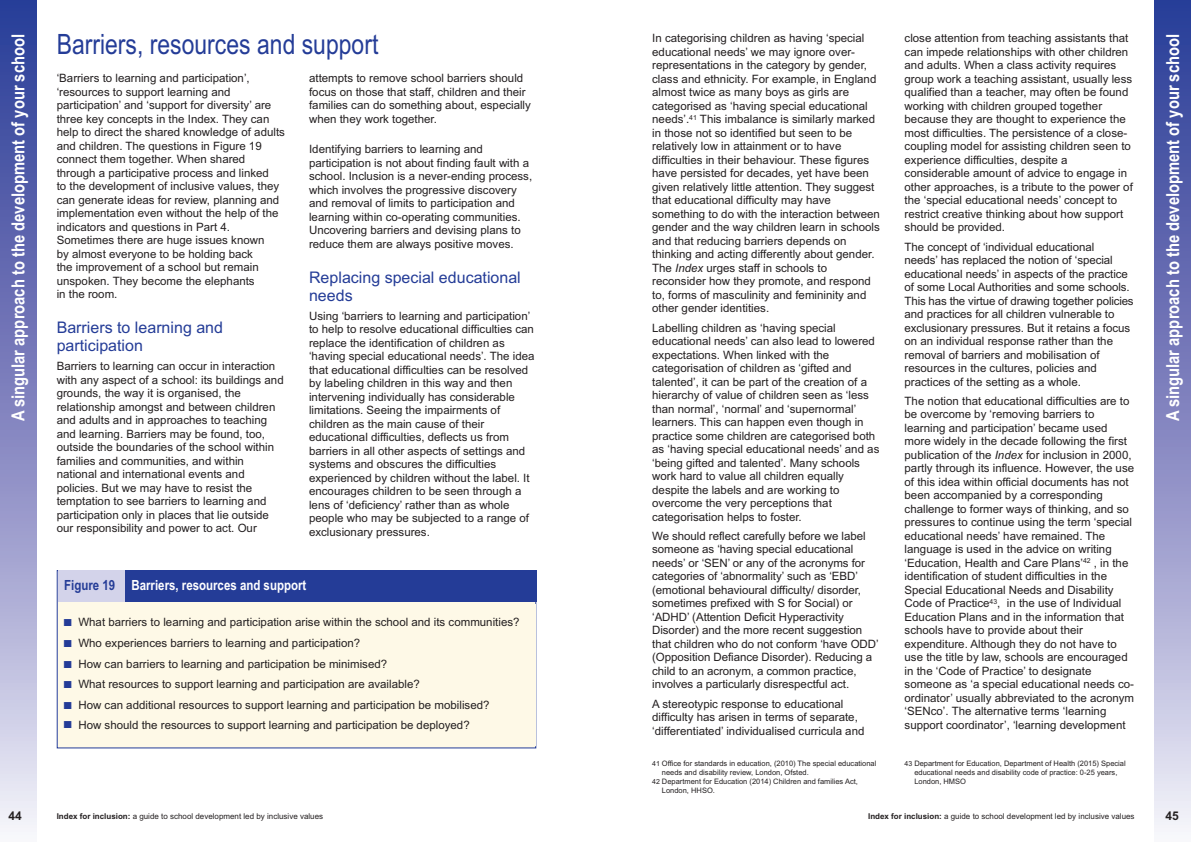
<style>
.page{position:relative;width:1191px;height:842px;background:#fff}
.page>*{position:absolute;margin:0;border:0;box-sizing:border-box;transform-origin:0 0}
.t1{font:28px "Arial Narrow";color:#243c97}
.t2{font:700 18px "Arial Narrow";color:#fff}
.t3{font:16px/18px "Arial";color:#243c97}
.t4{font:700 14px "Arial Narrow";color:#fff}
.t5{font:12px "Arial Bold MT OTF";color:#231f20}
.t6{font:11.5px/13.5px "Arial";color:#231f20}
.t7{font:8px "Arial";color:#231f20}
.t8{font:7.5px/9px "Arial";color:#231f20}
.s1{font-family:"Arial Italic MT OTF"}
.s2{color:#243c97}
.s3{font-size:7px}
.s4{font-family:"Arial Bold MT OTF"}
</style>
<div class="page">
<div style="left:0;top:0;width:37px;height:842px;background:linear-gradient(to bottom,#233393,#ede8f5)"></div>
<div style="left:1154px;top:0;width:37px;height:842px;background:linear-gradient(to bottom,#233393,#ede8f5)"></div>
<div style="left:58px;top:571px;width:68px;height:31px;background:#d3d3ea"></div>
<div style="left:125px;top:570px;width:411px;height:32px;background:#243c97"></div>
<div style="left:58px;top:604px;width:477px;height:142px;background:#fef9e7"></div>
<p class="t6" style="left:652px;top:32px;width:229px">In categorising children as having ‘special educational needs’ we may ignore over&shy;representations in the category by gender, class and ethnicity. For example, in England almost twice as many boys as girls are categorised as ‘having special educational needs’.<sup>41</sup> This imbalance is similarly marked in those not so identified but seen to be relatively low in attainment or to have difficulties in their behaviour. These figures have persisted for decades, yet have been given relatively little attention. They suggest that educational difficulty may have something to do with the interaction between gender and the way children learn in schools and that reducing barriers depends on thinking and acting differently about gender.<br>The <span class="s1">Index</span> urges staff in schools to reconsider how they promote, and respond to, forms of masculinity and femininity and other gender identities.</p>
<p class="t6" style="left:652px;top:321px;width:229px">Labelling children as ‘having special educational needs’ can also lead to lowered expectations. When linked with the categorisation of children as ‘gifted and talented’, it can be part of the creation of a hierarchy of value of children seen as ‘less than normal’, ‘normal’ and ‘supernormal’ learners. This can happen even though in practice some children are categorised both as ‘having special educational needs’ and as ‘being gifted and talented’. Many schools work hard to value all children equally despite the labels and are working to overcome the very perceptions that categorisation helps to foster.</p>
<p class="t6" style="left:652px;top:529px;width:228px">We should reflect carefully before we label someone as ‘having special educational needs’ or ‘SEN’ or any of the acronyms for categories of ‘abnormality’ such as ‘EBD’ (emotional behavioural difficulty/ disorder, sometimes prefixed with S for Social) or ‘ADHD’ (Attention Deficit Hyperactivity Disorder) and the more recent suggestion that children who do not conform ‘have ODD’ (Opposition Defiance Disorder). Reducing a child to an acronym, a common practice, involves a particularly disrespectful act.</p>
<p class="t6" style="left:652px;top:697px;width:214px">A stereotypic response to educational difficulty has arisen in terms of separate, ‘differentiated’ individualised curricula and</p>
<p class="t6" style="left:904px;top:32px;width:230px">close attention from teaching assistants that can impede relationships with other children and adults. When a class activity requires group work a teaching assistant, usually less qualified than a teacher, may often be found working with children grouped together because they are thought to experience the most difficulties. The persistence of a close&shy;coupling model for assisting children seen to experience difficulties, despite a considerable amount of advice to engage in other approaches, is a tribute to the power of the ‘special educational needs’ concept to restrict creative thinking about how support should be provided.</p>
<p class="t6" style="left:904px;top:240px;width:231px">The concept of ‘individual educational<br>needs’ has replaced the notion of ‘special educational needs’ in aspects of the practice of some Local Authorities and some schools.<br>This has the virtue of drawing together policies and practices for all children vulnerable to exclusionary pressures. But it retains a focus on an individual response rather than the removal of barriers and mobilisation of resources in the cultures, policies and practices of the setting as a whole.</p>
<p class="t6" style="left:904px;top:394px;width:231px">The notion that educational difficulties are to be overcome by ‘removing barriers to learning and participation’ became used more widely in the decade following the first publication of the <span class="s1">Index</span> for inclusion in 2000, partly through its influence. However, the use of this idea within official documents has not been accompanied by a corresponding challenge to former ways of thinking, and so pressures to continue using the term ‘special educational needs’ have remained. The language is used in the advice on writing ‘Education, Health and Care Plans’<sup>42</sup> , in the identification of student difficulties in the Special Educational Needs and Disability Code of Practice<sup>43</sup>, in the use of Individual Education Plans and in the information that schools have to provide about their expenditure. Although they do not have to use the title by law, schools are encouraged in the ‘Code of Practice’ to designate someone as ‘a special educational needs co&shy;ordinator’ usually abbreviated to the acronym ‘SENco’. The alternative terms ‘learning support coordinator’, ‘learning development</p>
<h1 class="t1" style="left:57px;top:28px;width:323px">Barriers, resources and support</h1>
<p class="t6" style="left:57px;top:71px;width:230px">‘Barriers to learning and participation’, ‘resources to support learning and participation’ and ‘support for diversity’ are three key concepts in the Index. They can help to direct the shared knowledge of adults and children. The questions in Figure 19 connect them together. When shared through a participative process and linked<br>to the development of inclusive values, they can generate ideas for review, planning and implementation even without the help of the indicators and questions in Part 4.<br>Sometimes there are huge issues known<br>by almost everyone to be holding back<br>the improvement of a school but remain unspoken. They become the elephants<br>in the room.</p>
<h3 class="t3" style="left:57px;top:319px;width:168px">Barriers to learning and participation</h3>
<p class="t6" style="left:57px;top:360px;width:228px">Barriers to learning can occur in interaction with any aspect of a school: its buildings and grounds, the way it is organised, the relationship amongst and between children and adults and in approaches to teaching and learning. Barriers may be found, too, outside the boundaries of the school within families and communities, and within national and international events and policies. But we may have to resist the temptation to see barriers to learning and participation only in places that lie outside our responsibility and power to act. Our</p>
<h2 class="t2" style="left:8px;top:421px;width:389px;rotate:-90deg">A singular approach to the development of your school</h2>
<h2 class="t2" style="left:1162px;top:421px;width:389px;rotate:-90deg">A singular approach to the development of your school</h2>
<p class="t6" style="left:309px;top:71px;width:223px">attempts to remove school barriers should focus on those that staff, children and their families can do something about, especially when they work together.</p>
<p class="t6" style="left:309px;top:142px;width:225px">Identifying barriers to learning and participation is not about finding fault with a school. Inclusion is a never-ending process, which involves the progressive discovery and removal of limits to participation and learning within co-operating communities.<br>Uncovering barriers and devising plans to reduce them are always positive moves.</p>
<h3 class="t3" style="left:309px;top:268px;width:213px">Replacing special educational needs</h3>
<p class="t6" style="left:309px;top:309px;width:227px">Using ‘barriers to learning and participation’ to help to resolve educational difficulties can replace the identification of children as ‘having special educational needs’. The idea that educational difficulties can be resolved by labeling children in this way and then intervening individually has considerable limitations. Seeing the impairments of children as the main cause of their educational difficulties, deflects us from barriers in all other aspects of settings and systems and obscures the difficulties experienced by children without the label. It encourages children to be seen through a lens of ‘deficiency’ rather than as whole people who may be subjected to a range of exclusionary pressures.</p>
<p class="t4" style="left:64px;top:577px;width:244px"><span class="s2">Figure 19</span> Barriers, resources and support</p>
<p class="t6" style="left:64px;top:616px;width:457px"><span class="s2">■</span> What barriers to learning and participation arise within the school and its communities?</p>
<p class="t6" style="left:64px;top:636px;width:298px"><span class="s2">■</span> Who experiences barriers to learning and participation?</p>
<p class="t6" style="left:64px;top:657px;width:325px"><span class="s2">■</span> How can barriers to learning and participation be minimised?</p>
<p class="t6" style="left:64px;top:677px;width:357px"><span class="s2">■</span> What resources to support learning and participation are available?</p>
<p class="t6" style="left:64px;top:698px;width:427px"><span class="s2">■</span> How can additional resources to support learning and participation be mobilised?</p>
<p class="t6" style="left:64px;top:719px;width:407px"><span class="s2">■</span> How should the resources to support learning and participation be deployed?</p>
<p class="t8" style="left:652px;top:759px;width:226px"><span class="s3">41</span> Office for standards in education, (2010) The special educational</p>
<p class="t8" style="left:662px;top:768px;width:148px">needs and disability review, London, Ofsted.</p>
<p class="t8" style="left:652px;top:777px;width:207px"><span class="s3">42</span> Department for Education (2014) Children and families Act,</p>
<p class="t8" style="left:662px;top:786px;width:54px">London, HHSO.</p>
<p class="t8" style="left:914px;top:759px;width:213px;text-indent:-10px"><span class="s3">43</span> Department for Education, Department of Health (2015) Special educational needs and disability code of practice: 0-25 years,<br>London, HMSO</p>
<p class="t5" style="left:9px;top:808px;width:15px">44</p>
<p class="t7" style="left:57px;top:812px;width:268px"><span class="s4">Index for inclusion:</span> a guide to school development led by inclusive values</p>
<p class="t7" style="left:868px;top:812px;width:268px"><span class="s4">Index for inclusion:</span> a guide to school development led by inclusive values</p>
<p class="t5" style="left:1165px;top:808px;width:15px">45</p>
</div>
